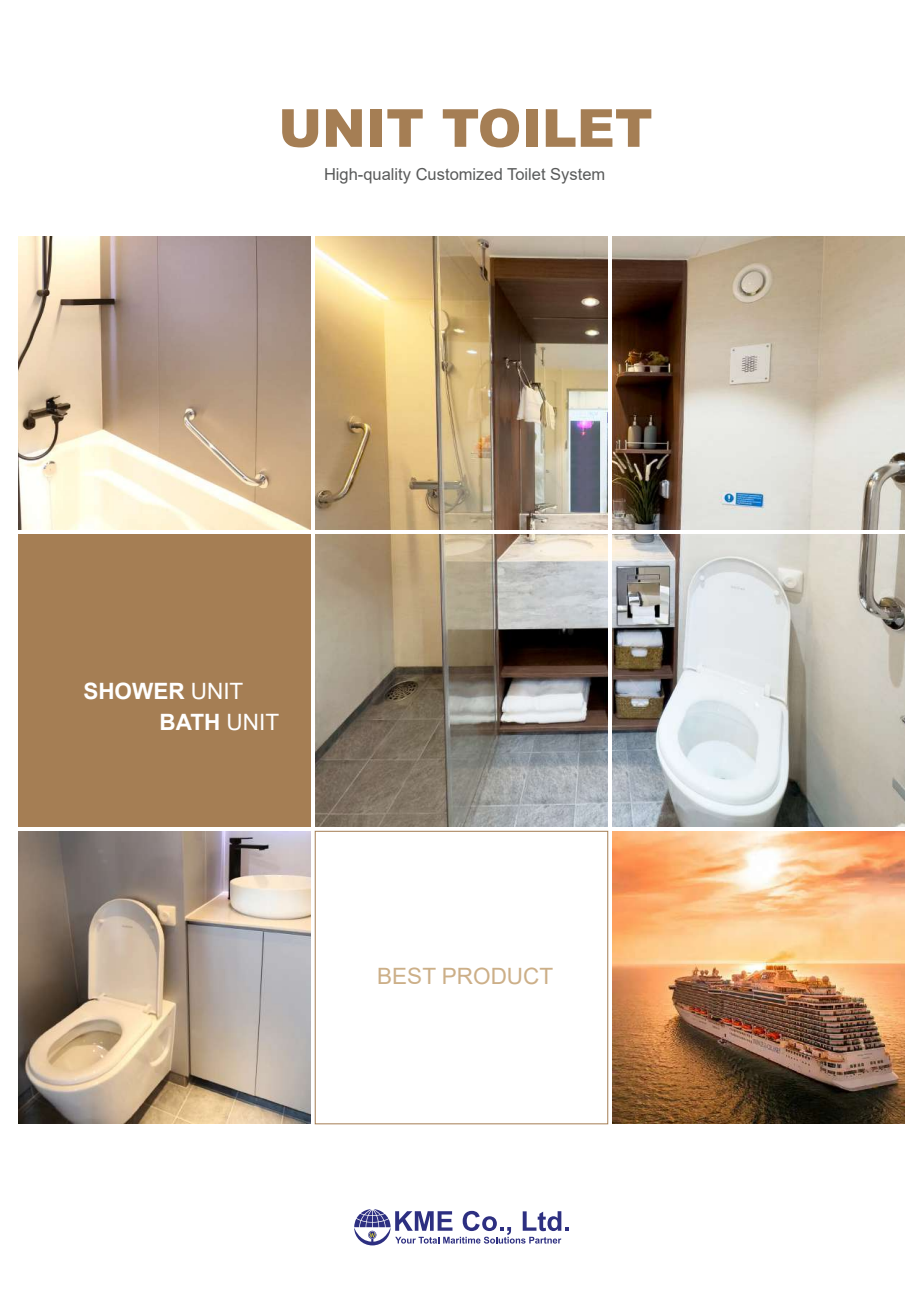
<style>
.page{position:relative;width:923px;height:1293px;background:#fff}
.page>*{position:absolute;margin:0;border:0;box-sizing:border-box;transform-origin:0 0}
.t1{font:900 52.5px "Arial";color:#a57e54}
.t2{font:700 22.5px/30.5px "Arial";color:#fff}
.t3{font:22.5px "Arial";color:#ccaf88}
.t4{font:16.5px "Arial";color:#595a5a}
.s1{font-weight:400}
</style>
<div class="page">
<img style="left:18px;top:237px;width:292px;height:292px">
<img style="left:315px;top:237px;width:293px;height:292px">
<img style="left:612px;top:237px;width:293px;height:292px">
<img style="left:315px;top:534px;width:293px;height:292px">
<img style="left:612px;top:534px;width:293px;height:292px">
<div style="left:18px;top:534px;width:292px;height:292px;background:#a57e54"></div>
<img style="left:18px;top:831px;width:292px;height:293px">
<img style="left:612px;top:831px;width:293px;height:293px">
<div style="left:315px;top:831px;width:293px;height:293px;background:#fff;border:1px solid #a57e54"></div>
<svg style="left:354px;top:1209px;width:215px;height:36px"></svg>
<h1 class="t1" style="left:278px;top:90px;width:376px">UNIT TOILET</h1>
<p class="t4" style="left:324px;top:163px;width:283px">High-quality Customized Toilet System</p>
<h2 class="t2" style="left:159px;top:676px;width:121px;text-indent:-76px">SHOWER <span class="s1">UNIT<br></span>BATH <span class="s1">UNIT</span></h2>
<h2 class="t3" style="left:377px;top:961px;width:177px">BEST PRODUCT</h2>
</div>
